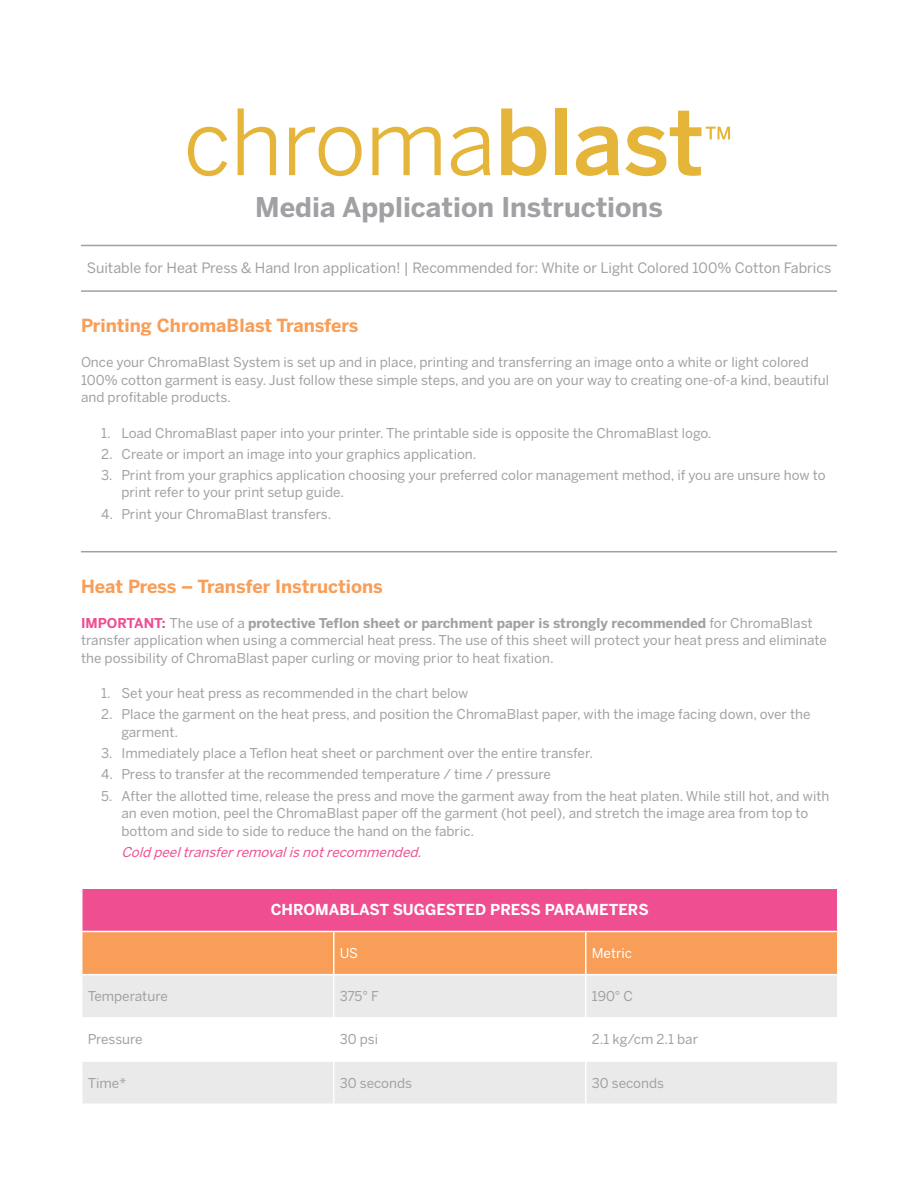
<style>
.page{position:relative;width:918px;height:1188px;background:#fff}
.page>*{position:absolute;margin:0;border:0;box-sizing:border-box;transform-origin:0 0}
.t1{font:700 27px "Benton Sans";color:#a1a1a5}
.t2{font:700 18px "Benton Sans";color:#f89e58}
.t3{font:700 15px "Benton Sans";color:#fff}
.t4{font:14.25px "Benton Sans";color:#a1a1a5}
.t5{font:13.5px/17.7px "Benton Sans";color:#a1a1a5}
.t6{font:italic 13.5px "Benton Sans";color:#ef4e91}
.t7{font:13.5px "Benton Sans";color:#fff}
.s1{font-weight:700;color:#ef4e91}
.s2{font-weight:700}
</style>
<div class="page">
<svg style="left:188px;top:127px;width:39px;height:49px"></svg>
<svg style="left:238px;top:108px;width:38px;height:67px"></svg>
<svg style="left:289px;top:127px;width:73px;height:49px"></svg>
<svg style="left:372px;top:127px;width:69px;height:48px"></svg>
<svg style="left:451px;top:127px;width:40px;height:49px"></svg>
<svg style="left:501px;top:108px;width:45px;height:68px"></svg>
<div style="left:556px;top:108px;width:11px;height:67px;background:#e5b53a"></div>
<svg style="left:576px;top:126px;width:43px;height:50px"></svg>
<svg style="left:625px;top:111px;width:105px;height:65px"></svg>
<hr style="left:81px;top:290px;width:756px;height:2px;background:#a1a1a5">
<hr style="left:81px;top:245px;width:756px;height:1px;background:#a1a1a5">
<div style="left:82px;top:888px;width:756px;height:43px;background:#ef4e91"></div>
<div style="left:82px;top:932px;width:755px;height:42px;background:#f89e58"></div>
<svg style="left:82px;top:975px;width:755px;height:129px;fill:#eaeaeb"></svg>
<hr style="left:81px;top:888px;width:253px;height:1px;background:#fff">
<hr style="left:334px;top:888px;width:252px;height:1px;background:#fff">
<hr style="left:586px;top:888px;width:252px;height:1px;background:#fff">
<hr style="left:837px;top:889px;width:1px;height:42px;background:#fff">
<hr style="left:333px;top:932px;width:1px;height:42px;background:#fff">
<hr style="left:585px;top:932px;width:1px;height:42px;background:#fff">
<hr style="left:333px;top:975px;width:1px;height:42px;background:#fff">
<hr style="left:585px;top:975px;width:1px;height:42px;background:#fff">
<hr style="left:81px;top:1017px;width:253px;height:2px;background:#fff">
<hr style="left:334px;top:1017px;width:252px;height:2px;background:#fff">
<hr style="left:333px;top:1019px;width:1px;height:41px;background:#fff">
<hr style="left:586px;top:1017px;width:252px;height:2px;background:#fff">
<hr style="left:585px;top:1019px;width:1px;height:41px;background:#fff">
<hr style="left:81px;top:1060px;width:253px;height:2px;background:#fff">
<hr style="left:334px;top:1060px;width:252px;height:2px;background:#fff">
<hr style="left:333px;top:1062px;width:1px;height:42px;background:#fff">
<hr style="left:586px;top:1060px;width:252px;height:2px;background:#fff">
<hr style="left:585px;top:1062px;width:1px;height:42px;background:#fff">
<hr style="left:81px;top:551px;width:756px;height:1px;background:#a1a1a5">
<h1 class="t1" style="left:255px;top:192px;width:409px">Media Application Instructions</h1>
<p class="t4" style="left:87px;top:259px;width:746px">Suitable for Heat Press &amp; Hand Iron application! | Recommended for: White or Light Colored 100% Cotton Fabrics</p>
<h2 class="t2" style="left:81px;top:315px;width:279px">Printing ChromaBlast Transfers</h2>
<p class="t5" style="left:81px;top:353px;width:750px">Once your ChromaBlast System is set up and in place, printing and transferring an image onto a white or light colored<br>100% cotton garment is easy. Just follow these simple steps, and you are on your way to creating one-of-a kind, beautiful and profitable products.</p>
<p class="t5" style="left:101px;top:424px;width:612px">1. Load ChromaBlast paper into your printer. The printable side is opposite the ChromaBlast logo.</p>
<p class="t5" style="left:101px;top:445px;width:377px">2. Create or import an image into your graphics application.</p>
<p class="t5" style="left:122px;top:466px;width:706px;text-indent:-20px">3. Print from your graphics application choosing your preferred color management method, if you are unsure how to print refer to your print setup guide.</p>
<p class="t5" style="left:101px;top:505px;width:232px">4. Print your ChromaBlast transfers.</p>
<h2 class="t2" style="left:81px;top:575px;width:303px">Heat Press – Transfer Instructions</h2>
<p class="t5" style="left:81px;top:614px;width:747px"><span class="s1">IMPORTANT:</span> The use of a <span class="s2">protective Teflon sheet or parchment paper is strongly recommended</span> for ChromaBlast transfer application when using a commercial heat press. The use of this sheet will protect your heat press and eliminate the possibility of ChromaBlast paper curling or moving prior to heat fixation.</p>
<p class="t5" style="left:101px;top:684px;width:369px">1. Set your heat press as recommended in the chart below</p>
<p class="t5" style="left:122px;top:706px;width:691px;text-indent:-20px">2. Place the garment on the heat press, and position the ChromaBlast paper, with the image facing down, over the garment.</p>
<p class="t5" style="left:101px;top:744px;width:493px">3. Immediately place a Teflon heat sheet or parchment over the entire transfer.</p>
<p class="t5" style="left:101px;top:765px;width:451px">4. Press to transfer at the recommended temperature / time / pressure</p>
<p class="t5" style="left:122px;top:787px;width:709px;text-indent:-20px">5. After the allotted time, release the press and move the garment away from the heat platen. While still hot, and with an even motion, peel the ChromaBlast paper off the garment (hot peel), and stretch the image area from top to bottom and side to side to reduce the hand on the fabric.</p>
<p class="t6" style="left:122px;top:844px;width:305px">Cold peeltransferremovalisnotrecommended.</p>
<p class="t3" style="left:271px;top:901px;width:380px">CHROMABLAST SUGGESTED PRESS PARAMETERS</p>
<p class="t7" style="left:340px;top:945px;width:20px">US</p>
<p class="t7" style="left:592px;top:945px;width:42px">Metric</p>
<p class="t5" style="left:88px;top:987px;width:82px">Temperature</p>
<p class="t5" style="left:340px;top:987px;width:41px">375° F</p>
<p class="t5" style="left:592px;top:987px;width:43px">190° C</p>
<p class="t5" style="left:88px;top:1031px;width:56px">Pressure</p>
<p class="t5" style="left:340px;top:1031px;width:40px">30 psi</p>
<p class="t5" style="left:592px;top:1031px;width:108px">2.1 kg/cm 2.1 bar</p>
<p class="t5" style="left:88px;top:1074px;width:40px">Time*</p>
<p class="t5" style="left:340px;top:1074px;width:74px">30 seconds</p>
<p class="t5" style="left:592px;top:1074px;width:74px">30 seconds</p>
</div>
